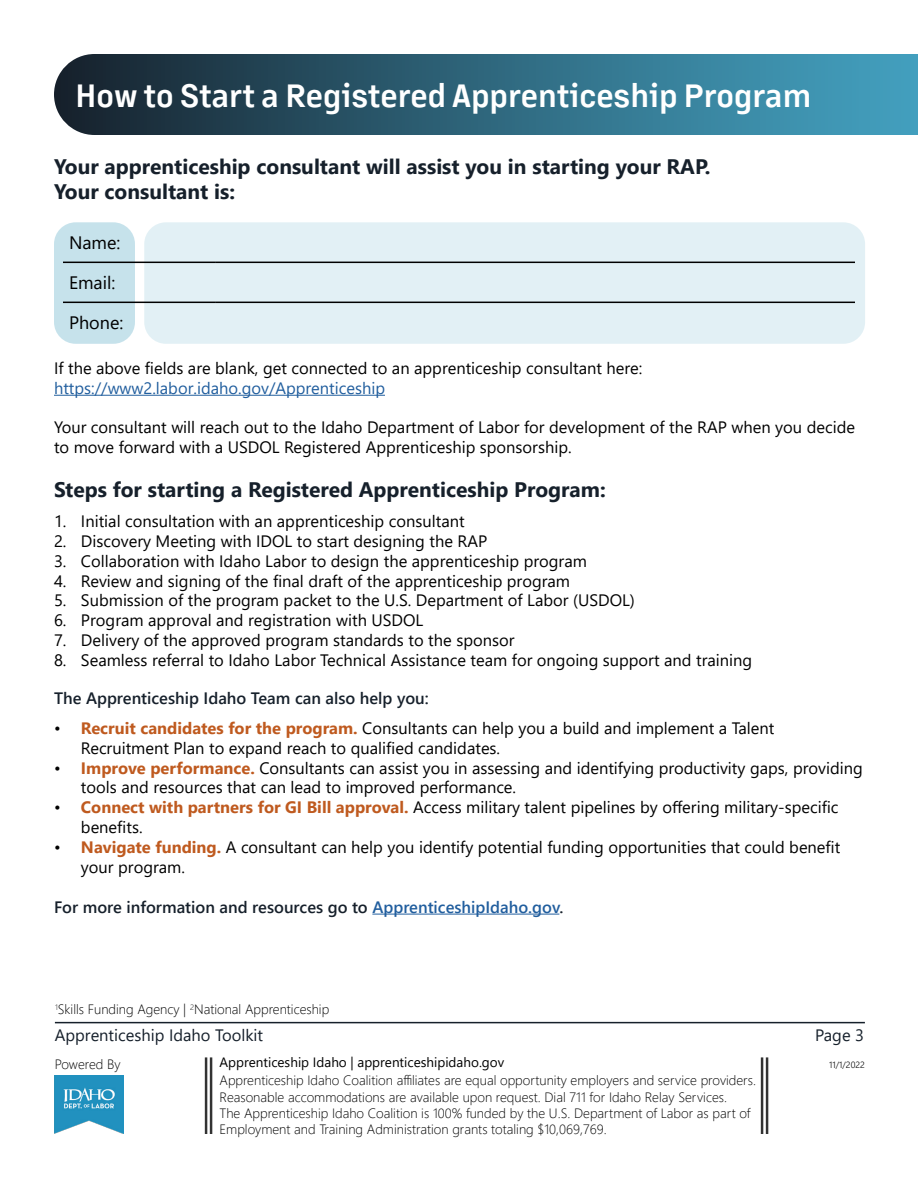
<style>
.page{position:relative;width:918px;height:1188px;background:#fff}
.page>*{position:absolute;margin:0;border:0;box-sizing:border-box;transform-origin:0 0}
.t1{font:600 31.5px "Margin MVB";color:#fff}
.t2{font:700 21px/25.2px "Segoe UI";color:#16202b}
.t3{font:18px "Segoe UI";color:#000}
.t4{font:16.5px/19.8px "Segoe UI";color:#000}
.t5{font:600 16.5px "Segoe UI";color:#16202b}
.t6{font:16.5px "Segoe UI";color:#215e9e}
.t7{font:16.5px "Segoe UI";color:#16202b}
.t8{font:300 13.5px/16.2px "Segoe UI";color:#000}
.t9{font:13.5px "Segoe UI";color:#000}
.t10{font:300 9px "Segoe UI";color:#000}
.s1{font-weight:700;color:#bf5a1f}
.s2{color:#215e9e}
</style>
<div class="page">
<div style="left:54px;top:222px;width:81px;height:122px;background:#c6e2eb;border-radius:22px"></div>
<div style="left:144px;top:222px;width:721px;height:122px;background:#e2f0f5;border-radius:22px"></div>
<svg style="left:54px;top:54px;width:864px;height:81px;background:#30667c"></svg>
<hr style="left:54px;top:395px;width:331px;height:1px;background:#215e9e">
<hr style="left:372px;top:914px;width:187px;height:1px;background:#215e9e">
<hr style="left:215px;top:262px;width:640px;height:1px;background:#000">
<hr style="left:215px;top:302px;width:640px;height:1px;background:#000">
<hr style="left:63px;top:262px;width:152px;height:1px;background:#000">
<hr style="left:63px;top:302px;width:152px;height:1px;background:#000">
<hr style="left:55px;top:1022px;width:810px;height:1px;background:#16202b">
<hr style="left:210px;top:1057px;width:2px;height:77px;background:#000">
<hr style="left:205px;top:1057px;width:2px;height:77px;background:#000">
<hr style="left:766px;top:1057px;width:2px;height:77px;background:#000">
<hr style="left:761px;top:1057px;width:2px;height:77px;background:#000">
<img style="left:55px;top:1076px;width:69px;height:58px">
<h1 class="t1" style="left:76px;top:73px;width:737px">How to Start a Registered Apprenticeship Program</h1>
<p class="t2" style="left:54px;top:152px;width:658px">Your apprenticeship consultant will assist you in starting your RAP.<br>Your consultant is:</p>
<p class="t3" style="left:69px;top:226px;width:53px">Name:</p>
<p class="t3" style="left:69px;top:266px;width:48px">Email:</p>
<p class="t3" style="left:69px;top:305px;width:56px">Phone:</p>
<p class="t4" style="left:54px;top:357px;width:590px">If the above fields are blank, get connected to an apprenticeship consultant here:</p>
<p class="t6" style="left:54px;top:372px;width:333px">https://www2.labor.idaho.gov/Apprenticeship</p>
<p class="t4" style="left:54px;top:416px;width:803px">Your consultant will reach out to the Idaho Department of Labor for development of the RAP when you decide to move forward with a USDOL Registered Apprenticeship sponsorship.</p>
<p class="t2" style="left:54px;top:475px;width:553px">Steps for starting a Registered Apprenticeship Program:</p>
<p class="t4" style="left:54px;top:510px;width:412px">1. Initial consultation with an apprenticeship consultant</p>
<p class="t4" style="left:54px;top:530px;width:435px">2. Discovery Meeting with IDOL to start designing the RAP</p>
<p class="t4" style="left:54px;top:550px;width:534px">3. Collaboration with Idaho Labor to design the apprenticeship program</p>
<p class="t4" style="left:54px;top:569px;width:518px">4. Review and signing of the final draft of the apprenticeship program</p>
<p class="t4" style="left:54px;top:589px;width:582px">5. Submission of the program packet to the U.S. Department of Labor (USDOL)</p>
<p class="t4" style="left:54px;top:609px;width:371px">6. Program approval and registration with USDOL</p>
<p class="t4" style="left:54px;top:629px;width:462px">7. Delivery of the approved program standards to the sponsor</p>
<p class="t4" style="left:54px;top:649px;width:700px">8. Seamless referral to Idaho Labor Technical Assistance team for ongoing support and training</p>
<p class="t5" style="left:54px;top:683px;width:376px">The Apprenticeship Idaho Team can also help you:</p>
<p class="t4" style="left:81px;top:717px;width:695px;text-indent:-27px">• <span class="s1">Recruit candidates for the program.</span> Consultants can help you a build and implement a Talent<br>Recruitment Plan to expand reach to qualified candidates.</p>
<p class="t4" style="left:81px;top:756px;width:783px;text-indent:-27px">• <span class="s1">Improve performance.</span> Consultants can assist you in assessing and identifying productivity gaps, providing tools and resources that can lead to improved performance.</p>
<p class="t4" style="left:81px;top:796px;width:759px;text-indent:-27px">• <span class="s1">Connect with partners for GI Bill approval.</span> Access military talent pipelines by offering military-specific benefits.</p>
<p class="t4" style="left:81px;top:836px;width:761px;text-indent:-27px">• <span class="s1">Navigate funding.</span> A consultant can help you identify potential funding opportunities that could benefit your program.</p>
<p class="t5" style="left:54px;top:891px;width:511px">For more information and resources go to <span class="s2">ApprenticeshipIdaho.gov</span>.</p>
<p class="t8" style="left:55px;top:1000px;width:276px"><sup>1</sup>Skills Funding Agency | <sup>2</sup>National Apprenticeship</p>
<p class="t7" style="left:55px;top:1020px;width:210px">Apprenticeship Idaho Toolkit</p>
<p class="t7" style="left:815px;top:1020px;width:50px">Page 3</p>
<p class="t9" style="left:220px;top:1050px;width:286px">Apprenticeship Idaho | apprenticeshipidaho.gov</p>
<p class="t8" style="left:220px;top:1071px;width:538px">Apprenticeship Idaho Coalition affiliates are equal opportunity employers and service providers.<br>Reasonable accommodations are available upon request. Dial 711 for Idaho Relay Services.<br>The Apprenticeship Idaho Coalition is 100% funded by the U.S. Department of Labor as part of Employment and Training Administration grants totaling $10,069,769.</p>
<p class="t8" style="left:55px;top:1055px;width:67px">Powered By</p>
<p class="t10" style="left:829px;top:1056px;width:37px">11/1/2022</p>
</div>
